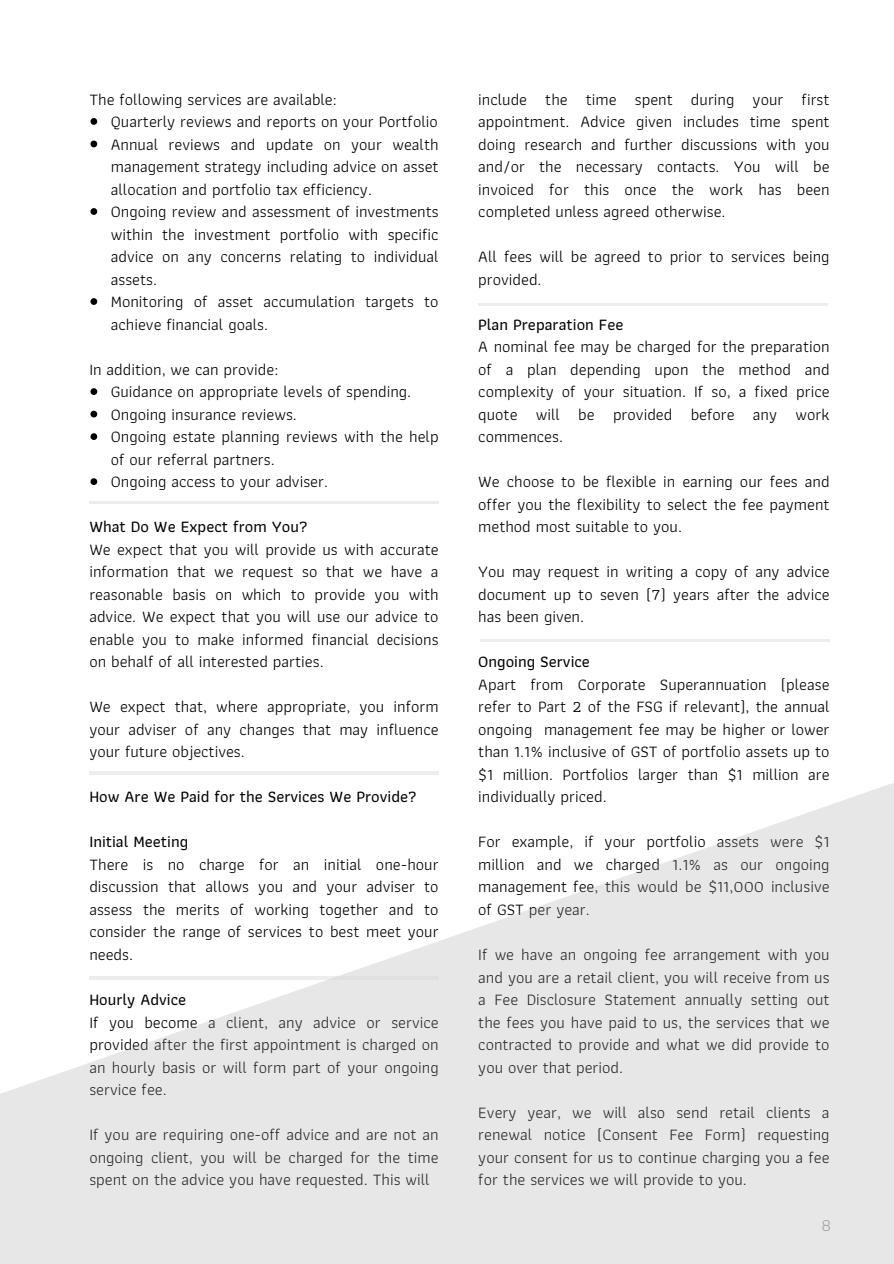
<style>
.page{position:relative;width:894px;height:1264px;background:#fff}
.page>*{position:absolute;margin:0;border:0;box-sizing:border-box;transform-origin:0 0}
.t1{font:18px "Athiti";color:#a6a6a6}
.t2{font:16.5px/22.5px "Athiti";color:#000;text-align:justify}
.t3{font:500 16.5px "Athiti";color:#000}
</style>
<div class="page">
<svg style="left:90px;top:118px;width:7px;height:7px"></svg>
<svg style="left:90px;top:141px;width:7px;height:6px"></svg>
<svg style="left:90px;top:208px;width:7px;height:7px"></svg>
<svg style="left:90px;top:298px;width:7px;height:7px"></svg>
<svg style="left:90px;top:388px;width:7px;height:7px"></svg>
<svg style="left:90px;top:411px;width:7px;height:6px"></svg>
<svg style="left:90px;top:433px;width:7px;height:7px"></svg>
<svg style="left:90px;top:478px;width:7px;height:7px"></svg>
<hr style="left:89px;top:501px;width:349px;height:2px;background:#d9d9d9">
<svg style="left:0;top:771px;width:893px;height:492px;fill:#e7e7e7"></svg>
<hr style="left:478px;top:303px;width:349px;height:2px;background:#d9d9d9">
<hr style="left:480px;top:639px;width:349px;height:3px;background:#d9d9d9">
<hr style="left:89px;top:976px;width:349px;height:3px;background:#d9d9d9">
<p class="t2" style="left:89px;top:87px;width:249px">The following services are available:</p>
<p class="t2" style="left:111px;top:110px;width:328px">Quarterly reviews and reports on your Portfolio</p>
<p class="t2" style="left:111px;top:132px;width:329px">Annual reviews and update on your wealth management strategy including advice on asset allocation and portfolio tax efficiency.</p>
<p class="t2" style="left:111px;top:200px;width:329px">Ongoing review and assessment of investments within the investment portfolio with specific advice on any concerns relating to individual assets.</p>
<p class="t2" style="left:111px;top:290px;width:329px">Monitoring of asset accumulation targets to achieve financial goals.</p>
<p class="t2" style="left:89px;top:357px;width:190px">In addition, we can provide:</p>
<p class="t2" style="left:111px;top:380px;width:302px">Guidance on appropriate levels of spending.</p>
<p class="t2" style="left:111px;top:402px;width:187px">Ongoing insurance reviews.</p>
<p class="t2" style="left:111px;top:425px;width:329px">Ongoing estate planning reviews with the help of our referral partners.</p>
<p class="t2" style="left:111px;top:470px;width:219px">Ongoing access to your adviser.</p>
<p class="t3" style="left:89px;top:513px;width:220px">What Do We Expect from You?</p>
<p class="t2" style="left:89px;top:537px;width:351px">We expect that you will provide us with accurate information that we request so that we have a reasonable basis on which to provide you with advice. We expect that you will use our advice to enable you to make informed financial decisions on behalf of all interested parties.</p>
<p class="t2" style="left:89px;top:695px;width:351px">We expect that, where appropriate, you inform your adviser of any changes that may influence your future objectives.</p>
<h1 class="t3" style="left:89px;top:783px;width:329px">How Are We Paid for the Services We Provide?</h1>
<p class="t3" style="left:89px;top:828px;width:100px">Initial Meeting</p>
<p class="t2" style="left:89px;top:852px;width:351px">There is no charge for an initial one-hour discussion that allows you and your adviser to assess the merits of working together and to consider the range of services to best meet your needs.</p>
<p class="t3" style="left:89px;top:986px;width:98px">Hourly Advice</p>
<p class="t2" style="left:89px;top:1010px;width:351px">If you become a client, any advice or service provided after the first appointment is charged on an hourly basis or will form part of your ongoing service fee.</p>
<p class="t2" style="left:89px;top:1122px;width:351px">If you are requiring one-off advice and are not an ongoing client, you will be charged for the time spent on the advice you have requested. This will</p>
<p class="t2" style="left:478px;top:87px;width:353px">include the time spent during your first appointment. Advice given includes time spent doing research and further discussions with you and/or the necessary contacts. You will be invoiced for this once the work has been completed unless agreed otherwise.</p>
<p class="t2" style="left:478px;top:245px;width:352px">All fees will be agreed to prior to services being provided.</p>
<p class="t3" style="left:478px;top:311px;width:147px">Plan Preparation Fee</p>
<p class="t2" style="left:478px;top:335px;width:353px">A nominal fee may be charged for the preparation of a plan depending upon the method and complexity of your situation. If so, a fixed price quote will be provided before any work commences.</p>
<p class="t2" style="left:478px;top:470px;width:353px">We choose to be flexible in earning our fees and offer you the flexibility to select the fee payment method most suitable to you.</p>
<p class="t2" style="left:478px;top:560px;width:352px">You may request in writing a copy of any advice document up to seven (7) years after the advice has been given.</p>
<p class="t3" style="left:478px;top:648px;width:113px">Ongoing Service</p>
<p class="t2" style="left:478px;top:672px;width:353px">Apart from Corporate Superannuation (please refer to Part 2 of the FSG if relevant), the annual ongoing management fee may be higher or lower than 1.1% inclusive of GST of portfolio assets up to $1 million. Portfolios larger than $1 million are individually priced.</p>
<p class="t2" style="left:478px;top:830px;width:353px">For example, if your portfolio assets were $1 million and we charged 1.1% as our ongoing management fee, this would be $11,000 inclusive of GST per year.</p>
<p class="t2" style="left:478px;top:942px;width:353px">If we have an ongoing fee arrangement with you and you are a retail client, you will receive from us a Fee Disclosure Statement annually setting out the fees you have paid to us, the services that we contracted to provide and what we did provide to you over that period.</p>
<p class="t2" style="left:478px;top:1100px;width:353px">Every year, we will also send retail clients a renewal notice (Consent Fee Form) requesting your consent for us to continue charging you a fee for the services we will provide to you.</p>
<p class="t1" style="left:820px;top:1210px;width:12px">8</p>
</div>
